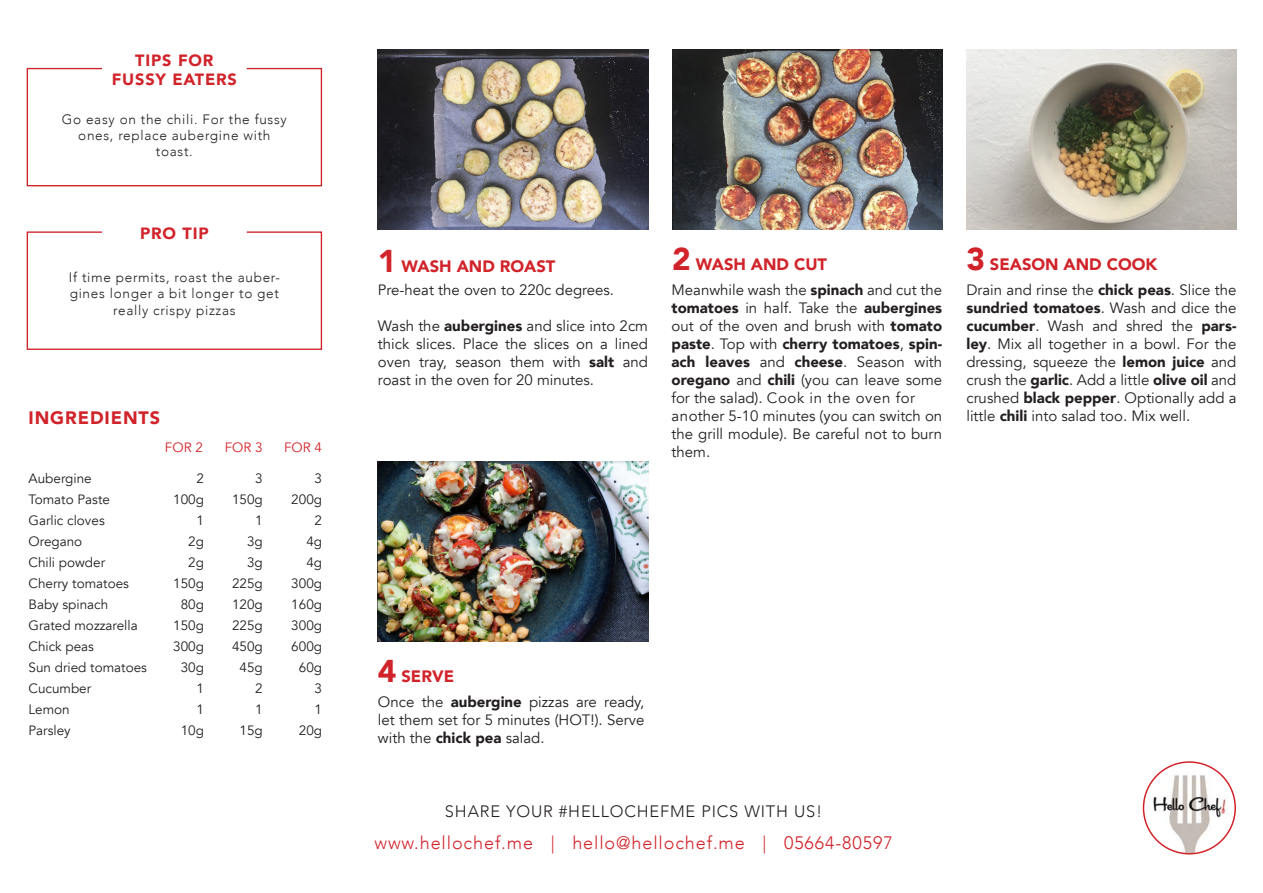
<style>
.page{position:relative;width:1263px;height:893px;background:#fff}
.page>*{position:absolute;margin:0;border:0;box-sizing:border-box;transform-origin:0 0}
.t1{font:300 18px "Avenir";letter-spacing:.05em;color:#d1232a}
.t2{font:900 18px "Avenir";letter-spacing:.05em;color:#d1232a}
.t3{font:900 16.5px "Avenir";color:#d1232a}
.t4{font:300 16.5px "Avenir";letter-spacing:.05em;color:#231f20}
.t5{font:900 16.35px "Avenir";letter-spacing:.05em;color:#d1232a}
.t6{font:15px/18px "Avenir";color:#231f20;text-align:justify}
.t7{font:300 13.65px/16.4px "Avenir";letter-spacing:.05em;color:#231f20;text-align:center}
.t8{font:13.5px "Avenir";color:#231f20}
.t9{font:13.5px "Avenir";color:#d1232a}
.s1{font-size:31.5px}
.s2{font-weight:900}
</style>
<div class="page">
<img style="left:378px;top:50px;width:270px;height:180px">
<img style="left:378px;top:461px;width:270px;height:180px">
<img style="left:966px;top:50px;width:270px;height:180px">
<img style="left:1143px;top:762px;width:92px;height:92px;border-radius:46px">
<div style="left:1143px;top:761px;width:93px;height:93px;border:2px solid #d1232a;border-radius:50%"></div>
<div style="left:27px;top:68px;width:295px;height:118px;border:1px solid #d1232a"></div>
<div style="left:102px;top:47px;width:145px;height:46px;background:#fff"></div>
<div style="left:27px;top:231px;width:295px;height:119px;border:1px solid #d1232a"></div>
<div style="left:102px;top:211px;width:145px;height:46px;background:#fff"></div>
<img style="left:672px;top:50px;width:270px;height:180px">
<p class="t5" style="left:135px;top:46px;width:80px">TIPS FOR</p>
<p class="t5" style="left:112px;top:65px;width:127px">FUSSY EATERS</p>
<p class="t7" style="left:62px;top:111px;width:226px">Go easy on the chili. For the fussy ones, replace aubergine with toast.</p>
<p class="t5" style="left:140px;top:219px;width:70px">PRO TIP</p>
<p class="t7" style="left:69px;top:269px;width:212px">If time permits, roast the auber&shy;gines longer a bit longer to get really crispy pizzas</p>
<p class="t2" style="left:28px;top:402px;width:133px">INGREDIENTS</p>
<p class="t8" style="left:28px;top:470px;width:65px">Aubergine</p>
<p class="t8" style="left:28px;top:491px;width:83px">Tomato Paste</p>
<p class="t8" style="left:28px;top:512px;width:78px">Garlic cloves</p>
<p class="t8" style="left:28px;top:533px;width:55px">Oregano</p>
<p class="t8" style="left:28px;top:554px;width:78px">Chili powder</p>
<p class="t8" style="left:28px;top:575px;width:102px">Cherry tomatoes</p>
<p class="t8" style="left:28px;top:596px;width:81px">Baby spinach</p>
<p class="t8" style="left:28px;top:617px;width:111px">Grated mozzarella</p>
<p class="t8" style="left:28px;top:638px;width:67px">Chick peas</p>
<p class="t8" style="left:28px;top:659px;width:120px">Sun dried tomatoes</p>
<p class="t8" style="left:28px;top:680px;width:64px">Cucumber</p>
<p class="t8" style="left:28px;top:701px;width:43px">Lemon</p>
<p class="t8" style="left:28px;top:722px;width:44px">Parsley</p>
<p class="t9" style="left:165px;top:439px;width:40px">FOR 2</p>
<p class="t9" style="left:225px;top:439px;width:40px">FOR 3</p>
<p class="t8" style="left:255px;top:470px;width:9px">3</p>
<p class="t8" style="left:232px;top:491px;width:32px">150g</p>
<p class="t8" style="left:255px;top:512px;width:9px">1</p>
<p class="t8" style="left:247px;top:533px;width:17px">3g</p>
<p class="t8" style="left:247px;top:554px;width:17px">3g</p>
<p class="t8" style="left:232px;top:575px;width:32px">225g</p>
<p class="t8" style="left:232px;top:596px;width:32px">120g</p>
<p class="t8" style="left:232px;top:617px;width:32px">225g</p>
<p class="t8" style="left:232px;top:638px;width:32px">450g</p>
<p class="t8" style="left:239px;top:659px;width:25px">45g</p>
<p class="t8" style="left:255px;top:680px;width:9px">2</p>
<p class="t8" style="left:255px;top:701px;width:9px">1</p>
<p class="t8" style="left:239px;top:722px;width:25px">15g</p>
<p class="t8" style="left:197px;top:470px;width:9px">2</p>
<p class="t8" style="left:173px;top:491px;width:32px">100g</p>
<p class="t8" style="left:197px;top:512px;width:9px">1</p>
<p class="t8" style="left:188px;top:533px;width:17px">2g</p>
<p class="t8" style="left:188px;top:554px;width:17px">2g</p>
<p class="t8" style="left:173px;top:575px;width:32px">150g</p>
<p class="t8" style="left:181px;top:596px;width:25px">80g</p>
<p class="t8" style="left:173px;top:617px;width:32px">150g</p>
<p class="t8" style="left:173px;top:638px;width:32px">300g</p>
<p class="t8" style="left:181px;top:659px;width:25px">30g</p>
<p class="t8" style="left:197px;top:680px;width:9px">1</p>
<p class="t8" style="left:197px;top:701px;width:9px">1</p>
<p class="t8" style="left:181px;top:722px;width:25px">10g</p>
<p class="t9" style="left:284px;top:439px;width:40px">FOR 4</p>
<p class="t8" style="left:315px;top:470px;width:9px">3</p>
<p class="t8" style="left:291px;top:491px;width:32px">200g</p>
<p class="t8" style="left:315px;top:512px;width:9px">2</p>
<p class="t8" style="left:306px;top:533px;width:17px">4g</p>
<p class="t8" style="left:306px;top:554px;width:17px">4g</p>
<p class="t8" style="left:291px;top:575px;width:32px">300g</p>
<p class="t8" style="left:291px;top:596px;width:32px">160g</p>
<p class="t8" style="left:291px;top:617px;width:32px">300g</p>
<p class="t8" style="left:291px;top:638px;width:32px">600g</p>
<p class="t8" style="left:299px;top:659px;width:25px">60g</p>
<p class="t8" style="left:315px;top:680px;width:9px">3</p>
<p class="t8" style="left:315px;top:701px;width:9px">1</p>
<p class="t8" style="left:299px;top:722px;width:25px">20g</p>
<p class="t3" style="left:378px;top:252px;width:179px"><span class="s1">1</span> WASH AND ROAST</p>
<p class="t6" style="left:378px;top:281px;width:238px">Pre-heat the oven to 220c degrees.</p>
<p class="t6" style="left:378px;top:317px;width:272px">Wash the <span class="s2">aubergines</span> and slice into 2cm thick slices. Place the slices on a lined oven tray, season them with <span class="s2">salt</span> and roast in the oven for 20 minutes.</p>
<p class="t3" style="left:672px;top:250px;width:156px"><span class="s1">2</span> WASH AND CUT</p>
<p class="t6" style="left:671px;top:281px;width:272px">Meanwhile wash the <span class="s2">spinach</span> and cut the <span class="s2">tomatoes</span> in half. Take the <span class="s2">aubergines </span>out of the oven and brush with <span class="s2">tomato paste</span>. Top with <span class="s2">cherry tomatoes</span>, <span class="s2">spin&shy;ach leaves</span> and <span class="s2">cheese</span>. Season with <span class="s2">oregano</span> and <span class="s2">chili</span> (you can leave some for the salad). Cook in the oven for</p>
<p class="t6" style="left:671px;top:407px;width:272px">another 5-10 minutes (you can switch on the grill module). Be careful not to burn them.</p>
<p class="t3" style="left:966px;top:250px;width:192px"><span class="s1">3</span> SEASON AND COOK</p>
<p class="t6" style="left:966px;top:281px;width:272px">Drain and rinse the <span class="s2">chick peas</span>. Slice the <span class="s2">sundried tomatoes</span>. Wash and dice the <span class="s2">cucumber</span>. Wash and shred the <span class="s2">pars&shy;ley</span>. Mix all together in a bowl. For the dressing, squeeze the <span class="s2">lemon juice</span> and crush the <span class="s2">garlic</span>. Add a little <span class="s2">olive oil</span> and crushed <span class="s2">black pepper</span>. Optionally add a little <span class="s2">chili</span> into salad too. Mix well.</p>
<p class="t3" style="left:378px;top:662px;width:78px"><span class="s1">4</span> SERVE</p>
<p class="t6" style="left:378px;top:693px;width:268px">Once the <span class="s2">aubergine</span> pizzas are ready, let them set for 5 minutes (HOT!). Serve with the <span class="s2">chick pea</span> salad.</p>
<p class="t4" style="left:445px;top:802px;width:379px">SHARE YOUR #HELLOCHEFME PICS WITH US!</p>
<p class="t1" style="left:374px;top:832px;width:520px">www.hellochef.me | hello@hellochef.me | 05664-80597</p>
</div>
